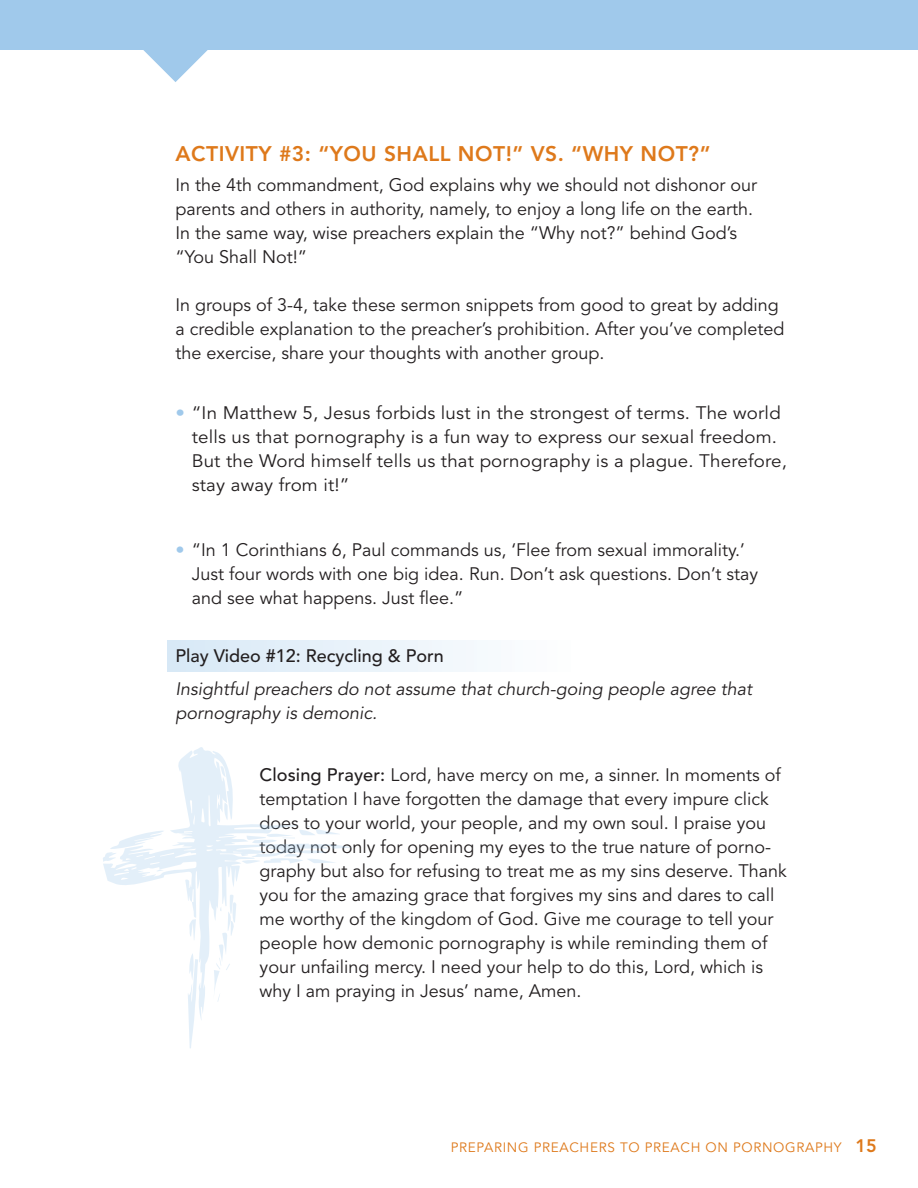
<style>
.page{position:relative;width:918px;height:1188px;background:#fff}
.page>*{position:absolute;margin:0;border:0;box-sizing:border-box;transform-origin:0 0}
.t1{font:800 21px "Avenir";letter-spacing:.025em;color:#de791b}
.t2{font:18px/24px "Avenir";color:#231f20}
.t3{font:18px/24px "Avenir";color:#231f20;scale:1.04 1}
.t4{font:italic 18px/24px "Avenir";color:#231f20}
.t5{font:500 18px "Avenir";color:#231f20}
.t6{font:13.5px "Avenir";letter-spacing:.05em;color:#de791b}
.s1{color:#a0c9eb}
.s2{font-weight:500}
.s3{font-weight:800;font-size:18px}
</style>
<div class="page">
<div style="left:167px;top:641px;width:405px;height:30px;background:linear-gradient(to right,#d7e8f6,#fefefe)"></div>
<div style="left:0;top:0;width:918px;height:50px;background:#a0c9eb"></div>
<svg style="left:143px;top:50px;width:65px;height:32px"></svg>
<svg style="left:103px;top:747px;width:249px;height:273px"></svg>
<svg style="left:189px;top:919px;width:7px;height:21px"></svg>
<svg style="left:188px;top:953px;width:10px;height:95px"></svg>
<svg style="left:103px;top:831px;width:61px;height:31px"></svg>
<svg style="left:224px;top:803px;width:4px;height:17px"></svg>
<svg style="left:220px;top:766px;width:6px;height:11px"></svg>
<svg style="left:242px;top:852px;width:95px;height:12px"></svg>
<svg style="left:247px;top:826px;width:93px;height:18px"></svg>
<svg style="left:214px;top:895px;width:22px;height:107px"></svg>
<svg style="left:157px;top:870px;width:7px;height:2px"></svg>
<p class="t1" style="left:176px;top:138px;width:537px">ACTIVITY #3: “YOU SHALL NOT!” VS. “WHY NOT?”</p>
<p class="t2" style="left:176px;top:174px;width:583px">In the 4th commandment, God explains why we should not dishonor our parents and others in authority, namely, to enjoy a long life on the earth.<br>In the same way, wise preachers explain the “Why not?” behind God’s “You Shall Not!”</p>
<p class="t2" style="left:176px;top:294px;width:610px">In groups of 3-4, take these sermon snippets from good to great by adding a credible explanation to the preacher’s prohibition. After you’ve completed the exercise, share your thoughts with another group.</p>
<p class="t3" style="left:192px;top:402px;width:574px;text-indent:-16px"><span class="s1">•</span> “In Matthew 5, Jesus forbids lust in the strongest of terms. The world tells us that pornography is a fun way to express our sexual freedom.<br>But the Word himself tells us that pornography is a plague. Therefore, stay away from it!”</p>
<p class="t2" style="left:192px;top:538px;width:568px;text-indent:-16px"><span class="s1">•</span> “In 1 Corinthians 6, Paul commands us, ‘Flee from sexual immorality.’<br>Just four words with one big idea. Run. Don’t ask questions. Don’t stay and see what happens. Just flee.”</p>
<p class="t5" style="left:176px;top:641px;width:270px">Play Video #12: Recycling &amp; Porn</p>
<p class="t4" style="left:176px;top:678px;width:578px">Insightful preachers do not assume that church-going people agree that pornography is demonic.</p>
<p class="t2" style="left:259px;top:763px;width:529px"><span class="s2">Closing Prayer:</span> Lord, have mercy on me, a sinner. In moments of temptation I have forgotten the damage that every impure click does to your world, your people, and my own soul. I praise you today not only for opening my eyes to the true nature of porno&shy;graphy but also for refusing to treat me as my sins deserve. Thank you for the amazing grace that forgives my sins and dares to call me worthy of the kingdom of God. Give me courage to tell your people how demonic pornography is while reminding them of your unfailing mercy. I need your help to do this, Lord, which is why I am praying in Jesus’ name, Amen.</p>
<p class="t6" style="left:451px;top:1139px;width:428px">PREPARING PREACHERS TO PREACH ON PORNOGRAPHY <span class="s3">15</span></p>
</div>
